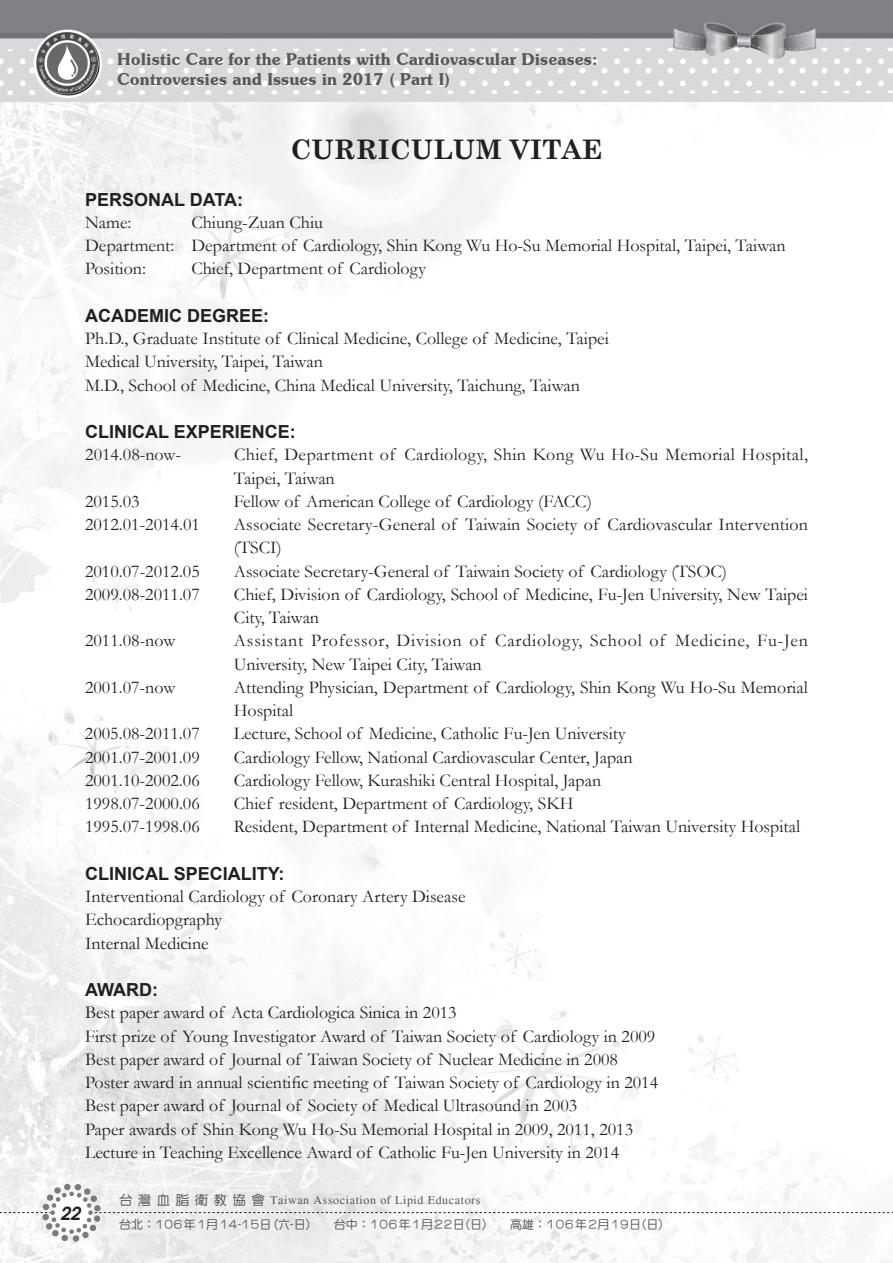
<style>
.page{position:relative;width:893px;height:1263px;background:#fff}
.page>*{position:absolute;margin:0;border:0;box-sizing:border-box;transform-origin:0 0}
.t1{font:700 27px "Century Schoolbook";color:#231f20}
.t2{font:18px/23.2px "Garamond";color:#231f20}
.t3{font:18px/23.2px "Garamond";letter-spacing:.045em;color:#231f20}
.t4{font:18px/23.2px "Garamond";letter-spacing:.02em;color:#231f20}
.t5{font:700 18px "Arial";color:#231f20}
.t6{font:italic 600 18px "Avant Garde";color:#231f20}
.t7{font:600 16.5px/19.8px "Souvenir IT Cby BT";color:#57585a}
.t8{font:12px "DF Yuan Md HKP BF";color:#57585a}
.t9{font:12px "Times";letter-spacing:.05em;color:#57585a}
.s1{font-family:"DF Yuan Md HKP BF";font-size:13.5px}
</style>
<div class="page">
<img style="left:0;top:102px;width:892px;height:1161px">
<img style="left:0;top:0;width:893px;height:102px">
<div style="left:64px;top:1184px;width:7px;height:6px;background:#7a7a7d;border-radius:50%"></div>
<div style="left:73px;top:1235px;width:6px;height:7px;background:#797a7d;border-radius:50%"></div>
<div style="left:61px;top:1235px;width:7px;height:6px;background:#797a7d;border-radius:50%"></div>
<svg style="left:74px;top:1184px;width:7px;height:7px"></svg>
<svg style="left:0;top:1187px;width:893px;height:51px"></svg>
<p class="t7" style="left:117px;top:49px;width:482px">Holistic Care for the Patients with Cardiovascular Diseases:<br>Controversies and Issues in 2017 ( Part I)</p>
<h1 class="t1" style="left:290px;top:129px;width:314px">CURRICULUM VITAE</h1>
<p class="t5" style="left:85px;top:187px;width:160px">PERSONAL DATA:</p>
<p class="t2" style="left:85px;top:210px;width:48px">Name:</p>
<p class="t2" style="left:85px;top:210px;width:702px;text-indent:106px">Chiung-Zuan Chiu<br>Department: Department of Cardiology, Shin Kong Wu Ho-Su Memorial Hospital, Taipei, Taiwan<br>Position:</p>
<p class="t2" style="left:191px;top:257px;width:236px">Chief, Department of Cardiology</p>
<p class="t5" style="left:85px;top:303px;width:185px">ACADEMIC DEGREE:</p>
<p class="t2" style="left:85px;top:326px;width:525px">Ph.D., Graduate Institute of Clinical Medicine, College of Medicine, Taipei<br>Medical University, Taipei, Taiwan<br>M.D., School of Medicine, China Medical University, Taichung, Taiwan</p>
<p class="t5" style="left:85px;top:420px;width:212px">CLINICAL EXPERIENCE:</p>
<p class="t2" style="left:85px;top:443px;width:97px">2014.08-now-</p>
<p class="t4" style="left:234px;top:443px;width:576px">Chief, Department of Cardiology, Shin Kong Wu Ho-Su Memorial Hospital,<br>Taipei, Taiwan</p>
<p class="t2" style="left:85px;top:489px;width:56px">2015.03</p>
<p class="t2" style="left:234px;top:489px;width:360px">Fellow of American College of Cardiology (FACC)</p>
<p class="t2" style="left:85px;top:512px;width:116px">2012.01-2014.01</p>
<p class="t2" style="left:234px;top:512px;width:576px">Associate Secretary-General of Taiwain Society of Cardiovascular Intervention (TSCI)</p>
<p class="t2" style="left:85px;top:559px;width:116px">2010.07-2012.05</p>
<p class="t2" style="left:234px;top:559px;width:495px">Associate Secretary-General of Taiwain Society of Cardiology (TSOC)</p>
<p class="t2" style="left:85px;top:582px;width:116px">2009.08-2011.07</p>
<p class="t2" style="left:234px;top:582px;width:576px">Chief, Division of Cardiology, School of Medicine, Fu-Jen University, New Taipei<br>City, Taiwan</p>
<p class="t2" style="left:85px;top:629px;width:92px">2011.08-now</p>
<p class="t3" style="left:234px;top:628px;width:576px">Assistant Professor, Division of Cardiology, School of Medicine, Fu-Jen<br>University, New Taipei City, Taiwan</p>
<p class="t2" style="left:85px;top:675px;width:92px">2001.07-now</p>
<p class="t2" style="left:234px;top:675px;width:576px">Attending Physician, Department of Cardiology, Shin Kong Wu Ho-Su Memorial<br>Hospital</p>
<p class="t2" style="left:85px;top:722px;width:116px">2005.08-2011.07</p>
<p class="t2" style="left:234px;top:722px;width:393px">Lecture, School of Medicine, Catholic Fu-Jen University</p>
<p class="t2" style="left:85px;top:745px;width:116px">2001.07-2001.09</p>
<p class="t2" style="left:234px;top:745px;width:400px">Cardiology Fellow, National Cardiovascular Center, Japan</p>
<p class="t2" style="left:85px;top:768px;width:116px">2001.10-2002.06</p>
<p class="t2" style="left:234px;top:768px;width:369px">Cardiology Fellow, Kurashiki Central Hospital, Japan</p>
<p class="t2" style="left:85px;top:791px;width:116px">1998.07-2000.06</p>
<p class="t2" style="left:234px;top:791px;width:341px">Chief resident, Department of Cardiology, SKH</p>
<p class="t2" style="left:85px;top:815px;width:116px">1995.07-1998.06</p>
<p class="t2" style="left:234px;top:815px;width:568px">Resident, Department of Internal Medicine, National Taiwan University Hospital</p>
<p class="t5" style="left:85px;top:861px;width:201px">CLINICAL SPECIALITY:</p>
<p class="t2" style="left:85px;top:884px;width:382px">Interventional Cardiology of Coronary Artery Disease<br>Echocardiopgraphy<br>Internal Medicine</p>
<p class="t5" style="left:85px;top:978px;width:74px">AWARD:</p>
<p class="t2" style="left:85px;top:1001px;width:575px">Best paper award of Acta Cardiologica Sinica in 2013<br>First prize of Young Investigator Award of Taiwan Society of Cardiology in 2009<br>Best paper award of Journal of Taiwan Society of Nuclear Medicine in 2008<br>Poster award in annual scientific meeting of Taiwan Society of Cardiology in 2014<br>Best paper award of Journal of Society of Medical Ultrasound in 2003<br>Paper awards of Shin Kong Wu Ho-Su Memorial Hospital in 2009, 2011, 2013<br>Lecture in Teaching Excellence Award of Catholic Fu-Jen University in 2014</p>
<p class="t6" style="left:60px;top:1201px;width:22px">22</p>
<p class="t9" style="left:119px;top:1193px;width:363px"><span class="s1">台灣血脂衛教協會</span> Taiwan Association of Lipid Educators</p>
<p class="t8" style="left:119px;top:1218px;width:569px">台北：106年1月14-15日 (六-日)　　台中：106年1月22日(日)　　高雄：106年2月19日(日)　　</p>
</div>
